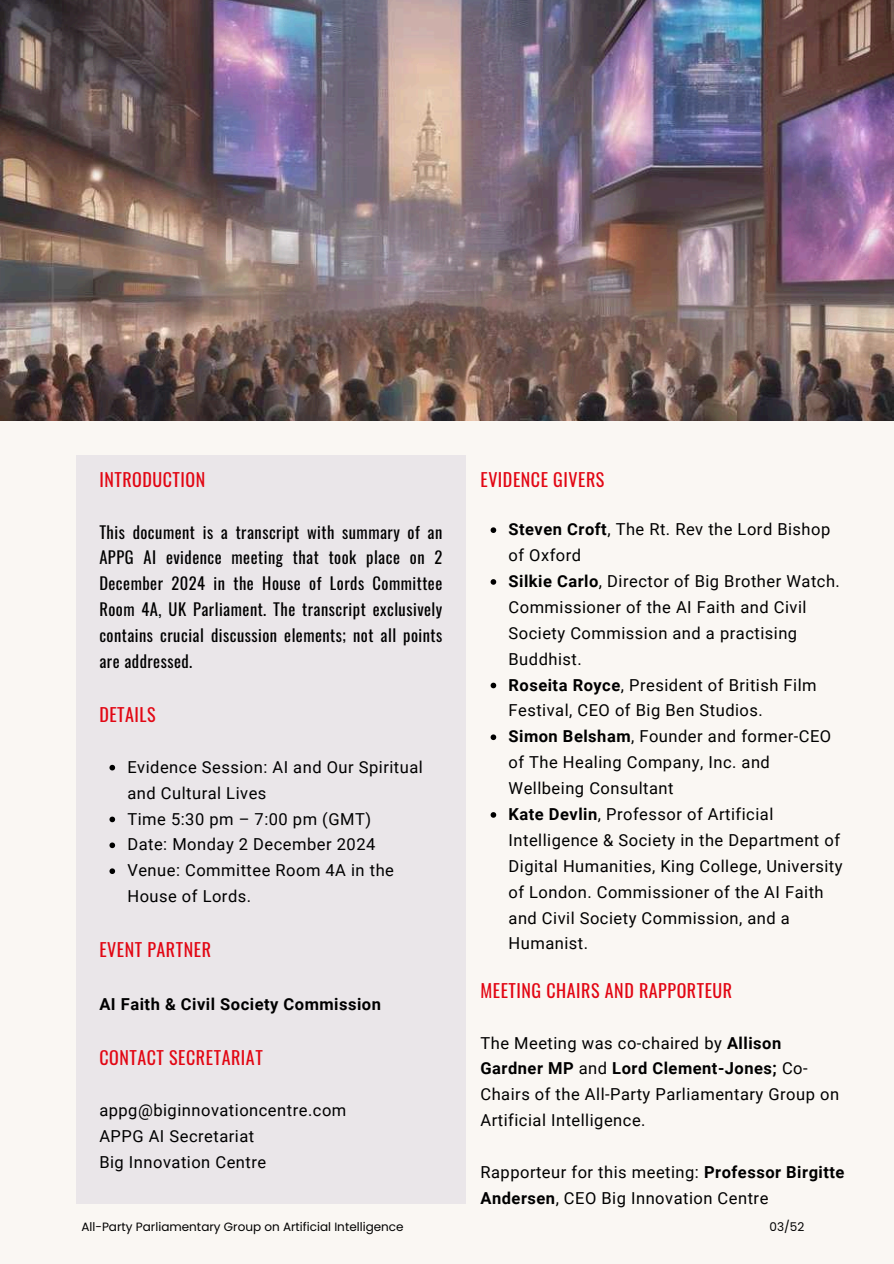
<style>
.page{position:relative;width:894px;height:1264px;background:#fff}
.page>*{position:absolute;margin:0;border:0;box-sizing:border-box;transform-origin:0 0}
.t1{font:18px "Oswald";letter-spacing:.03em;color:#e20613}
.t2{font:16.5px/25.8px "Roboto";letter-spacing:.03em;color:#000}
.t3{font:16.5px/25.8px "Oswald";letter-spacing:.03em;color:#000;text-align:justify}
.t4{font:700 16.5px "Roboto";letter-spacing:.03em;color:#000}
.t5{font:12px "Poppins";color:#000}
.s1{font-weight:700}
</style>
<div class="page">
<div style="left:0;top:0;width:893px;height:1263px;background:#faf7f3"></div>
<img style="left:0;top:0;width:893px;height:421px">
<div style="left:77px;top:455px;width:388px;height:749px;background:#eae6e9"></div>
<svg style="left:109px;top:764px;width:6px;height:6px"></svg>
<svg style="left:109px;top:816px;width:6px;height:6px"></svg>
<svg style="left:109px;top:842px;width:6px;height:6px"></svg>
<svg style="left:109px;top:868px;width:6px;height:6px"></svg>
<svg style="left:490px;top:527px;width:6px;height:6px"></svg>
<svg style="left:490px;top:579px;width:6px;height:5px"></svg>
<svg style="left:490px;top:682px;width:6px;height:6px"></svg>
<svg style="left:490px;top:734px;width:6px;height:6px"></svg>
<svg style="left:490px;top:812px;width:6px;height:5px"></svg>
<p class="t1" style="left:99px;top:463px;width:107px">INTRODUCTION</p>
<p class="t3" style="left:99px;top:517px;width:344px">This document is a transcript with summary of an APPG AI evidence meeting that took place on 2<br>December 2024 in the House of Lords Committee Room 4A, UK Parliament. The transcript exclusively contains crucial discussion elements; not all points are addressed.</p>
<p class="t1" style="left:99px;top:698px;width:58px">DETAILS</p>
<p class="t2" style="left:127px;top:753px;width:297px">Evidence Session: AI and Our Spiritual and Cultural Lives<br>Time 5:30 pm – 7:00 pm (GMT)<br>Date: Monday 2 December 2024<br>Venue: Committee Room 4A in the<br>House of Lords.</p>
<p class="t1" style="left:99px;top:933px;width:113px">EVENT PARTNER</p>
<p class="t4" style="left:99px;top:992px;width:283px">AI Faith &amp; Civil Society Commission</p>
<p class="t1" style="left:99px;top:1041px;width:165px">CONTACT SECRETARIAT</p>
<p class="t2" style="left:99px;top:1096px;width:248px">appg@biginnovationcentre.com<br>APPG AI Secretariat<br>Big Innovation Centre</p>
<p class="t5" style="left:81px;top:1219px;width:324px">All-Party Parliamentary Group on Artificial Intelligence</p>
<p class="t1" style="left:480px;top:463px;width:125px">EVIDENCE GIVERS</p>
<p class="t2" style="left:508px;top:516px;width:335px"><span class="s1">Steven Croft</span>, The Rt. Rev the Lord Bishop of Oxford<br><span class="s1">Silkie Carlo</span>, Director of Big Brother Watch.<br>Commissioner of the AI Faith and Civil<br>Society Commission and a practising<br>Buddhist.<br><span class="s1">Roseita Royce</span>, President of British Film<br>Festival, CEO of Big Ben Studios.<br><span class="s1">Simon Belsham</span>, Founder and former-CEO of The Healing Company, Inc. and<br>Wellbeing Consultant<br><span class="s1">Kate Devlin</span>, Professor of Artificial<br>Intelligence &amp; Society in the Department of<br>Digital Humanities, King College, University of London. Commissioner of the AI Faith and Civil Society Commission, and a<br>Humanist.</p>
<p class="t1" style="left:480px;top:974px;width:253px">MEETING CHAIRS AND RAPPORTEUR</p>
<p class="t2" style="left:480px;top:1029px;width:360px">The Meeting was co-chaired by <span class="s1">Allison Gardner MP</span> and <span class="s1">Lord Clement-Jones;</span> Co-Chairs of the All-Party Parliamentary Group on Artificial Intelligence.</p>
<p class="t2" style="left:480px;top:1158px;width:365px">Rapporteur for this meeting: <span class="s1">Professor Birgitte<br>Andersen</span>, CEO Big Innovation Centre</p>
<p class="t5" style="left:769px;top:1219px;width:36px">03/52</p>
</div>
